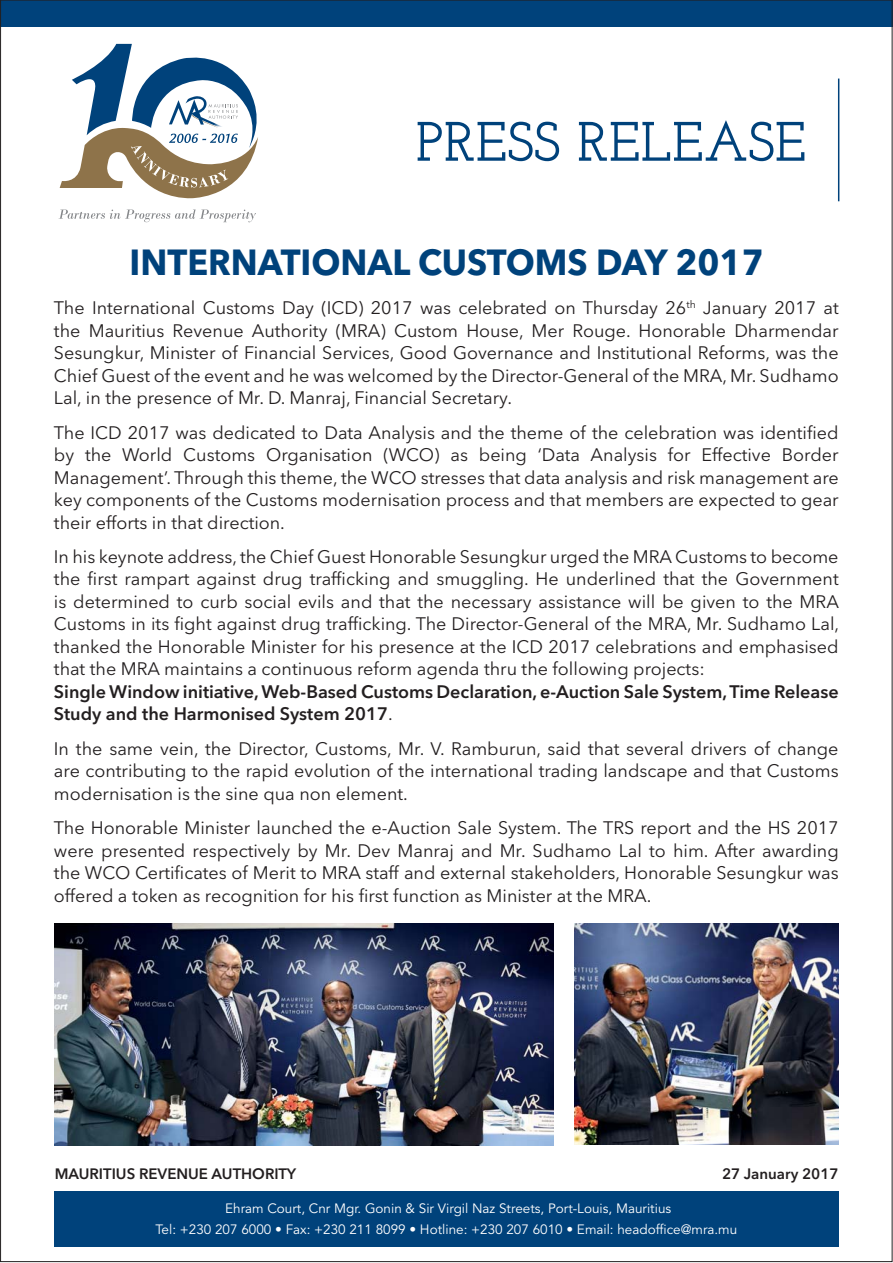
<style>
.page{position:relative;width:893px;height:1263px;background:#fff}
.page>*{position:absolute;margin:0;border:0;box-sizing:border-box;transform-origin:0 0}
.t1{font:600 55.5px "Josefin Slab";color:#00427b}
.t2{font:700 36px "Avenir Next LT Pro";color:#00427b;scale:.95 1}
.t3{font:18px/22.5px "Avenir Next LT Pro";color:#231f20;text-align:justify}
.t4{font:600 18px/22.5px "Avenir Next LT Pro";color:#231f20}
.t5{font:600 15px "Avenir Next LT Pro";color:#231f20}
.t6{font:13.5px/21px "Avenir LT Std";color:#fff;text-align:center}
.s1{font-weight:400}
</style>
<div class="page">
<div style="left:0;top:0;width:893px;height:27px;background:#00427b"></div>
<div style="left:55px;top:1191px;width:784px;height:55px;background:#00427b"></div>
<hr style="left:838px;top:79px;width:1px;height:122px;background:#00427b">
<svg style="left:60px;top:44px;width:198px;height:155px"></svg>
<svg style="left:59px;top:209px;width:197px;height:13px"></svg>
<img style="left:55px;top:923px;width:498px;height:223px">
<img style="left:575px;top:923px;width:264px;height:221px">
<h1 class="t1" style="left:416px;top:119px;width:392px">PRESS RELEASE</h1>
<h2 class="t2" style="left:130px;top:242px;width:669px">INTERNATIONAL CUSTOMS DAY 2017</h2>
<p class="t3" style="left:54px;top:298px;width:786px">The International Customs Day (ICD) 2017 was celebrated on Thursday 26<sup>th</sup> January 2017 at the Mauritius Revenue Authority (MRA) Custom House, Mer Rouge. Honorable Dharmendar Sesungkur, Minister of Financial Services, Good Governance and Institutional Reforms, was the Chief Guest of the event and he was welcomed by the Director-General of the MRA, Mr. Sudhamo Lal, in the presence of Mr. D. Manraj, Financial Secretary.</p>
<p class="t3" style="left:54px;top:423px;width:786px">The ICD 2017 was dedicated to Data Analysis and the theme of the celebration was identified by the World Customs Organisation (WCO) as being ‘Data Analysis for Effective Border Management’. Through this theme, the WCO stresses that data analysis and risk management are key components of the Customs modernisation process and that members are expected to gear their efforts in that direction.</p>
<p class="t3" style="left:54px;top:547px;width:787px">In his keynote address, the Chief Guest Honorable Sesungkur urged the MRA Customs to become the first rampart against drug trafficking and smuggling. He underlined that the Government is determined to curb social evils and that the necessary assistance will be given to the MRA Customs in its fight against drug trafficking. The Director-General of the MRA, Mr. Sudhamo Lal, thanked the Honorable Minister for his presence at the ICD 2017 celebrations and emphasised that the MRA maintains a continuous reform agenda thru the following projects:</p>
<p class="t4" style="left:54px;top:682px;width:786px">Single Window initiative, Web-Based Customs Declaration, e-Auction Sale System, Time Release<br>Study and the Harmonised System 2017<span class="s1">.</span></p>
<p class="t3" style="left:54px;top:739px;width:786px">In the same vein, the Director, Customs, Mr. V. Ramburun, said that several drivers of change are contributing to the rapid evolution of the international trading landscape and that Customs modernisation is the sine qua non element.</p>
<p class="t3" style="left:54px;top:818px;width:786px">The Honorable Minister launched the e-Auction Sale System. The TRS report and the HS 2017 were presented respectively by Mr. Dev Manraj and Mr. Sudhamo Lal to him. After awarding the WCO Certificates of Merit to MRA staff and external stakeholders, Honorable Sesungkur was offered a token as recognition for his first function as Minister at the MRA.</p>
<p class="t5" style="left:55px;top:1168px;width:243px">MAURITIUS REVENUE AUTHORITY</p>
<p class="t5" style="left:722px;top:1168px;width:118px">27 January 2017</p>
<p class="t6" style="left:155px;top:1199px;width:583px">Ehram Court, Cnr Mgr. Gonin &amp; Sir Virgil Naz Streets, Port-Louis, Mauritius<br>Tel: +230 207 6000 • Fax: +230 211 8099 • Hotline: +230 207 6010 • Email: headoffice@mra.mu</p>
</div>
